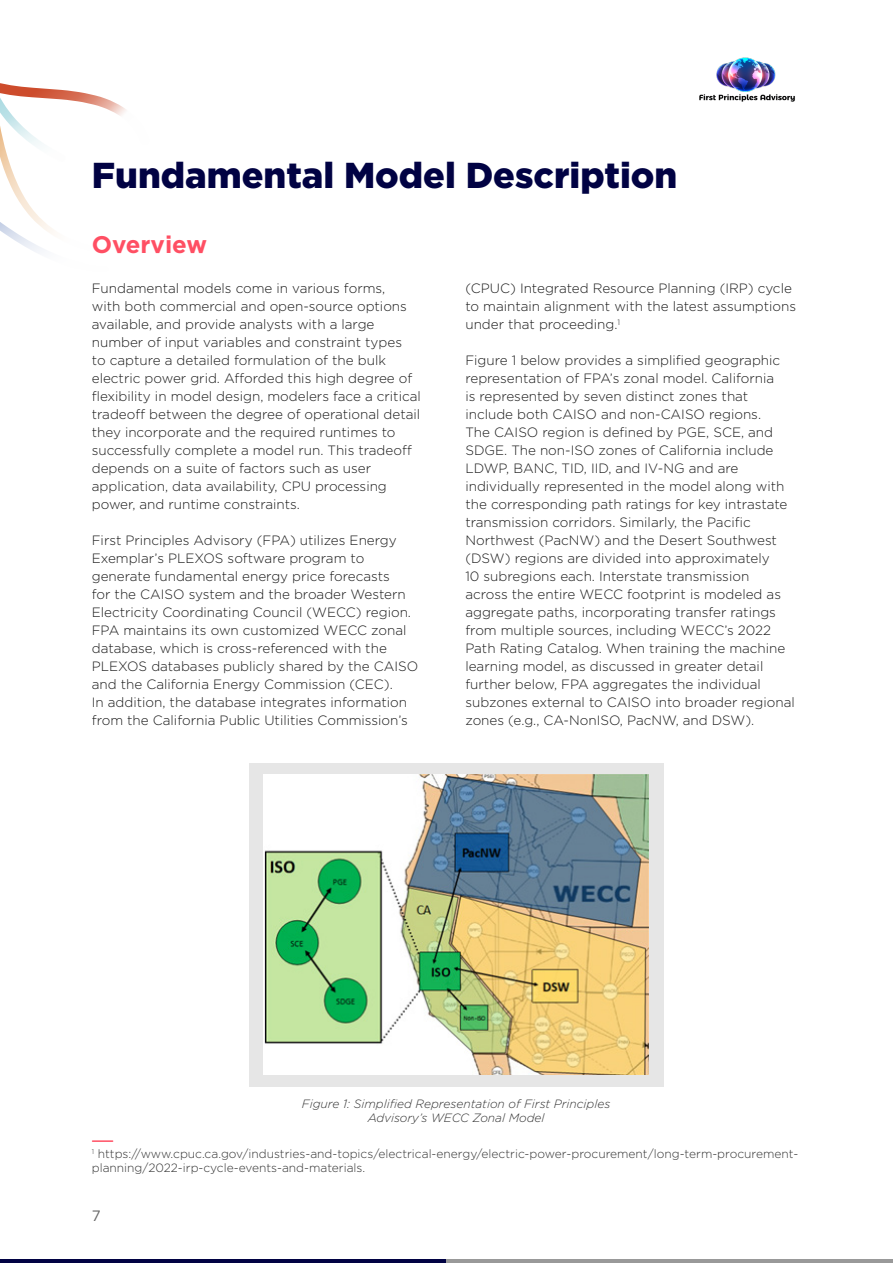
<style>
.page{position:relative;width:893px;height:1263px;background:#fff}
.page>*{position:absolute;margin:0;border:0;box-sizing:border-box;transform-origin:0 0}
.t1{font:900 36px "Gotham";color:#010243}
.t2{font:700 24px "Gotham";color:#ff4f63}
.t3{font:15px "Gotham";color:#666}
.t4{font:300 13.5px/18px "Gotham";color:#1a1a1a}
.t5{font:300 12px/14.4px "Gotham";color:#333}
.t6{font:italic 300 12px/14.4px "Gotham";color:#333;text-align:center}
</style>
<div class="page">
<hr style="left:0;top:1259px;width:446px;height:4px;background:#010243">
<hr style="left:446px;top:1259px;width:447px;height:4px;background:#999">
<img style="left:699px;top:57px;width:96px;height:45px">
<div style="left:249px;top:763px;width:414px;height:323px;background:#e6e6e6"></div>
<img style="left:0;top:162px;width:54px;height:91px">
<img style="left:0;top:145px;width:37px;height:17px">
<img style="left:0;top:83px;width:126px;height:62px">
<img style="left:264px;top:774px;width:385px;height:301px">
<hr style="left:93px;top:1140px;width:20px;height:2px;background:#ff4f63">
<p class="t1" style="left:92px;top:151px;width:587px">Fundamental Model Description</p>
<p class="t2" style="left:92px;top:228px;width:117px">Overview</p>
<p class="t4" style="left:92px;top:279px;width:331px">Fundamental models come in various forms,<br>with both commercial and open-source options available, and provide analysts with a large number of input variables and constraint types<br>to capture a detailed formulation of the bulk electric power grid. Afforded this high degree of flexibility in model design, modelers face a critical tradeoff between the degree of operational detail they incorporate and the required runtimes to successfully complete a model run. This tradeoff depends on a suite of factors such as user application, data availability, CPU processing power, and runtime constraints.</p>
<p class="t4" style="left:92px;top:531px;width:328px">First Principles Advisory (FPA) utilizes Energy Exemplar’s PLEXOS software program to generate fundamental energy price forecasts<br>for the CAISO system and the broader Western Electricity Coordinating Council (WECC) region.<br>FPA maintains its own customized WECC zonal database, which is cross-referenced with the PLEXOS databases publicly shared by the CAISO and the California Energy Commission (CEC).<br>In addition, the database integrates information from the California Public Utilities Commission’s</p>
<p class="t4" style="left:465px;top:279px;width:332px">(CPUC) Integrated Resource Planning (IRP) cycle to maintain alignment with the latest assumptions under that proceeding.<sup>1</sup></p>
<p class="t4" style="left:465px;top:351px;width:331px">Figure 1 below provides a simplified geographic representation of FPA’s zonal model. California<br>is represented by seven distinct zones that include both CAISO and non-CAISO regions.<br>The CAISO region is defined by PGE, SCE, and SDGE. The non-ISO zones of California include LDWP, BANC, TID, IID, and IV-NG and are individually represented in the model along with the corresponding path ratings for key intrastate transmission corridors. Similarly, the Pacific Northwest (PacNW) and the Desert Southwest (DSW) regions are divided into approximately<br>10 subregions each. Interstate transmission across the entire WECC footprint is modeled as aggregate paths, incorporating transfer ratings from multiple sources, including WECC’s 2022<br>Path Rating Catalog. When training the machine learning model, as discussed in greater detail further below, FPA aggregates the individual subzones external to CAISO into broader regional zones (e.g., CA-NonISO, PacNW, and DSW).</p>
<p class="t6" style="left:302px;top:1096px;width:310px">Figure 1: Simplified Representation of First Principles<br>Advisory’s WECC Zonal Model</p>
<p class="t5" style="left:92px;top:1146px;width:708px"><sup>1</sup> https://www.cpuc.ca.gov/industries-and-topics/electrical-energy/electric-power-procurement/long-term-procurement&shy;planning/2022-irp-cycle-events-and-materials.</p>
<p class="t3" style="left:92px;top:1206px;width:10px">7</p>
</div>
